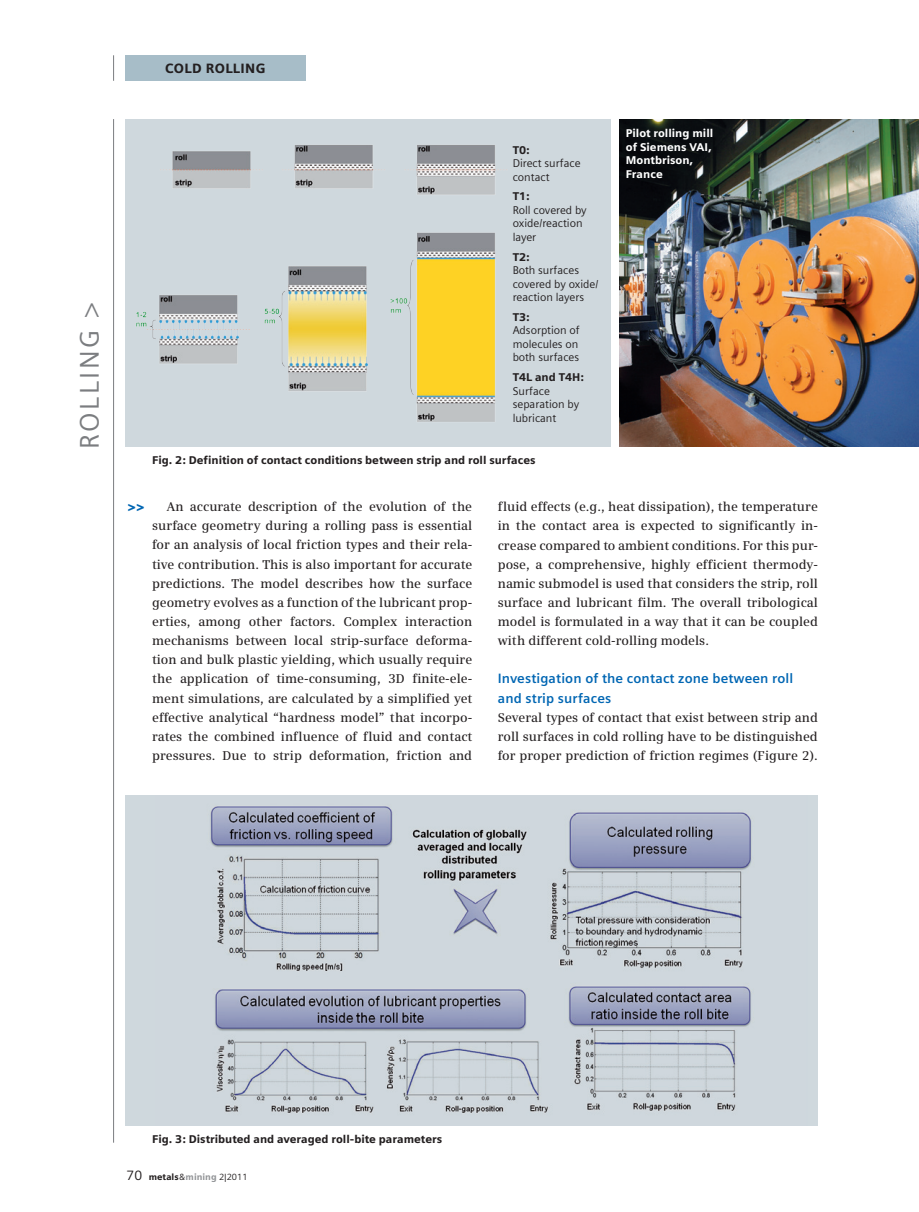
<style>
.page{position:relative;width:919px;height:1212px;background:#fff}
.page>*{position:absolute;margin:0;border:0;box-sizing:border-box;transform-origin:0 0}
.t1{font:27px "Siemens Sans";letter-spacing:.1em;color:#7b7d80}
.t2{font:700 13.5px/19.2px "Siemens Sans";letter-spacing:.01em;color:#0166b3}
.t3{font:900 13.5px "Siemens Sans";letter-spacing:.25em;color:#231f20}
.t4{font:900 13.5px "Siemens Sans";color:#0166b3}
.t5{font:600 12.75px/19.2px "Siemens Serif";color:#231f20;text-align:justify}
.t6{font:11.25px/13.5px "Siemens Sans";color:#231f20}
.t7{font:900 11.25px "Siemens Sans";color:#231f20}
.t8{font:900 11.25px/13.5px "Siemens Sans";color:#fff}
.t9{font:9px "Siemens Sans";color:#231f20}
.s1{font-size:13.5px}
.s2{font-weight:900}
.s3{font-weight:900;color:#939598}
</style>
<div class="page">
<svg style="left:90px;top:795px;width:727px;height:330px;fill:#cfd7dd"></svg>
<img style="left:210px;top:806px;width:542px;height:307px">
<div style="left:120px;top:119px;width:490px;height:327px;background:#cfd8dd"></div>
<img style="left:136px;top:145px;width:371px;height:277px">
<div style="left:124px;top:55px;width:182px;height:26px;background:#a7bdc8"></div>
<hr style="left:113px;top:119px;width:1px;height:1024px;background:#7b7d80">
<svg style="left:113px;top:55px;width:1px;height:26px"></svg>
<img style="left:619px;top:119px;width:299px;height:327px">
<h1 class="t1" style="left:74px;top:449px;width:148px;rotate:-90deg">Rolling &gt;</h1>
<p class="t3" style="left:165px;top:61px;width:102px">Cold Rolling</p>
<p class="t7" style="left:512px;top:143px;width:19px">T0:</p>
<p class="t6" style="left:512px;top:157px;width:69px">Direct surface contact</p>
<p class="t7" style="left:512px;top:190px;width:19px">T1:</p>
<p class="t6" style="left:512px;top:203px;width:76px">Roll covered by oxide/reaction layer</p>
<p class="t7" style="left:512px;top:250px;width:19px">T2:</p>
<p class="t6" style="left:512px;top:264px;width:87px">Both surfaces covered by oxide/ reaction layers</p>
<p class="t7" style="left:512px;top:310px;width:19px">T3:</p>
<p class="t6" style="left:512px;top:324px;width:69px;text-align:justify">Adsorption of molecules on both surfaces</p>
<p class="t7" style="left:512px;top:371px;width:73px">T4L and T4H:</p>
<p class="t6" style="left:512px;top:384px;width:68px">Surface separation by lubricant</p>
<p class="t7" style="left:152px;top:453px;width:385px">Fig. 2: Definition of contact conditions between strip and roll surfaces</p>
<p class="t8" style="left:625px;top:126px;width:89px">Pilot rolling mill of Siemens VAI,<br>Montbrison,<br>France</p>
<p class="t4" style="left:128px;top:499px;width:19px">&gt;&gt;</p>
<p class="t5" style="left:152px;top:497px;width:321px;text-indent:15px">An accurate description of the evolution of the surface geometry during a rolling pass is essential for an analysis of local friction types and their rela&shy;tive contribution. This is also important for accurate predictions. The model describes how the surface geometry evolves as a function of the lubricant prop&shy;erties, among other factors. Complex interaction mechanisms between local strip-surface deforma&shy;tion and bulk plastic yielding, which usually require the application of time-consuming, 3D finite-ele&shy;ment simulations, are calculated by a simplified yet effective analytical “hardness model” that incorpo&shy;rates the combined influence of fluid and contact pressures. Due to strip deformation, friction and</p>
<p class="t5" style="left:497px;top:497px;width:321px">fluid effects (e.g., heat dissipation), the temperature in the contact area is expected to significantly in&shy;crease compared to ambient conditions. For this pur&shy;pose, a comprehensive, highly efficient thermody&shy;namic submodel is used that considers the strip, roll surface and lubricant film. The overall tribological model is formulated in a way that it can be coupled with different cold-rolling models.</p>
<p class="t2" style="left:497px;top:669px;width:297px">Investigation of the contact zone between roll and strip surfaces</p>
<p class="t5" style="left:497px;top:708px;width:321px">Several types of contact that exist between strip and roll surfaces in cold rolling have to be distinguished for proper prediction of friction regimes (Figure 2).</p>
<p class="t7" style="left:152px;top:1132px;width:292px">Fig. 3: Distributed and averaged roll-bite parameters</p>
<p class="t9" style="left:126px;top:1172px;width:122px"><span class="s1">70</span> <span class="s2">metals</span>&amp;<span class="s3">mining</span> 2|2011</p>
</div>
